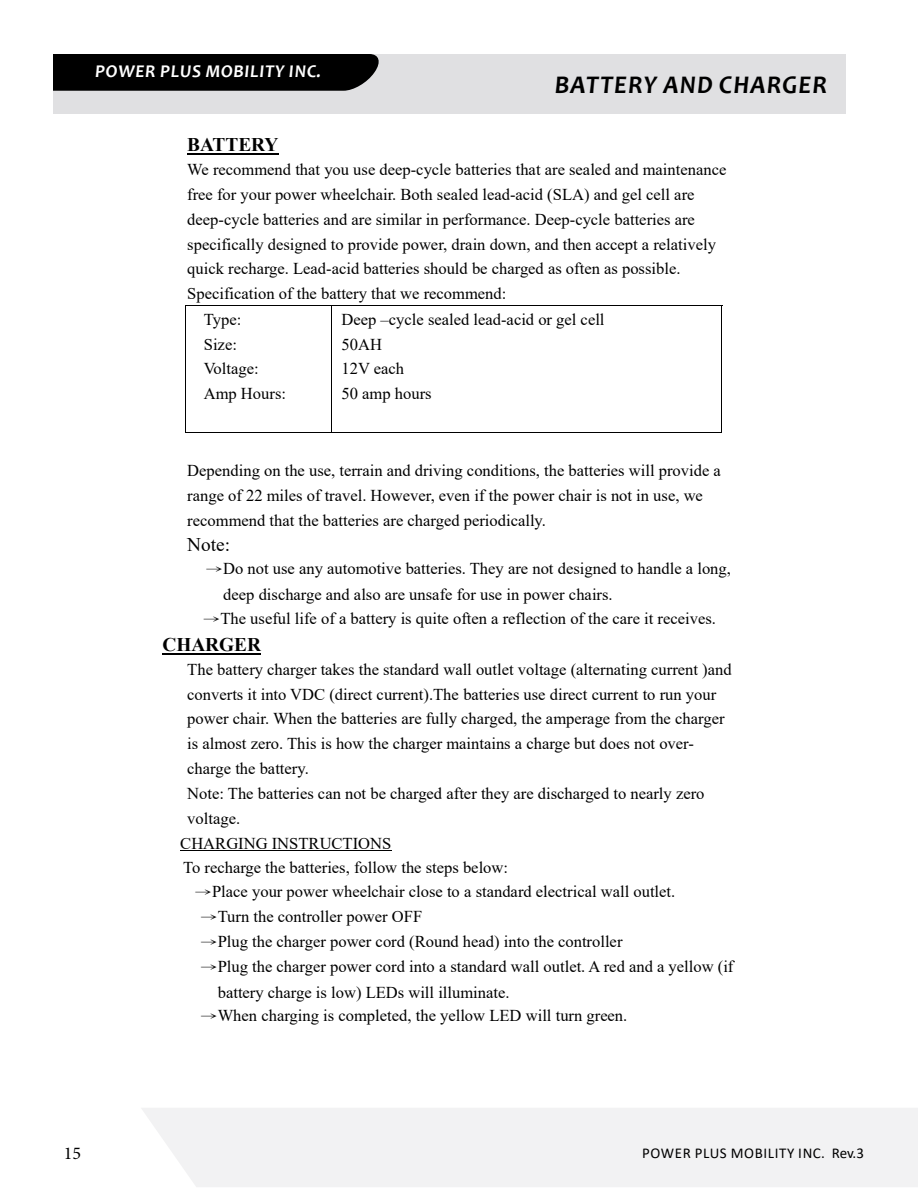
<style>
.page{position:relative;width:918px;height:1188px;background:#fff}
.page>*{position:absolute;margin:0;border:0;box-sizing:border-box;transform-origin:0 0}
.t1{font:italic 700 25.5px "Candara";letter-spacing:.04em;color:#000}
.t2{font:700 19.35px "Times New Roman";color:#000}
.t3{font:19.35px "Times New Roman";color:#000}
.t4{font:italic 700 18px "Candara";letter-spacing:.04em;color:#fff}
.t5{font:18px "Minion Pro";color:#000}
.t6{font:16.5px/24.9px "Times New Roman";color:#000}
.t7{font:15px "Calibri";letter-spacing:.04em;color:#000}
.s1{font-family:"P Ming Li U"}
</style>
<div class="page">
<div style="left:142px;top:1108px;width:776px;height:79px;background:#f2f2f3"></div>
<hr style="left:187px;top:153px;width:92px;height:2px;background:#000">
<hr style="left:185px;top:306px;width:537px;height:1px;background:#000">
<hr style="left:185px;top:306px;width:1px;height:127px;background:#000">
<hr style="left:185px;top:432px;width:146px;height:1px;background:#000">
<hr style="left:331px;top:306px;width:1px;height:127px;background:#000">
<hr style="left:332px;top:432px;width:389px;height:1px;background:#000">
<hr style="left:721px;top:306px;width:1px;height:127px;background:#000">
<hr style="left:162px;top:653px;width:99px;height:2px;background:#000">
<hr style="left:180px;top:850px;width:212px;height:1px;background:#000">
<div style="left:36px;top:54px;width:810px;height:59px;background:#e0e0e2"></div>
<div style="left:53px;top:54px;width:326px;height:37px;background:#000"></div>
<div style="left:11px;top:54px;width:42px;height:59px;background:#fff"></div>
<p class="t4" style="left:95px;top:60px;width:227px">POWER PLUS MOBILITY INC.</p>
<h1 class="t1" style="left:555px;top:69px;width:274px">BATTERY AND CHARGER</h1>
<p class="t2" style="left:187px;top:131px;width:93px">BATTERY</p>
<p class="t6" style="left:187px;top:157px;width:541px">We recommend that you use deep-cycle batteries that are sealed and maintenance</p>
<p class="t6" style="left:187px;top:181px;width:509px">free for your power wheelchair. Both sealed lead-acid (SLA) and gel cell are</p>
<p class="t6" style="left:187px;top:206px;width:509px">deep-cycle batteries and are similar in performance. Deep-cycle batteries are</p>
<p class="t6" style="left:187px;top:231px;width:530px">specifically designed to provide power, drain down, and then accept a relatively</p>
<p class="t6" style="left:187px;top:256px;width:495px">quick recharge. Lead-acid batteries should be charged as often as possible.</p>
<p class="t6" style="left:187px;top:281px;width:321px">Specification of the battery that we recommend:</p>
<p class="t6" style="left:204px;top:306px;width:39px">Type:</p>
<p class="t6" style="left:204px;top:331px;width:35px">Size:</p>
<p class="t6" style="left:204px;top:356px;width:56px">Voltage:</p>
<p class="t6" style="left:204px;top:381px;width:84px">Amp Hours:</p>
<p class="t6" style="left:342px;top:306px;width:265px">Deep –cycle sealed lead-acid or gel cell<br>50AH<br>12V each<br>50 amp hours</p>
<p class="t6" style="left:187px;top:457px;width:535px">Depending on the use, terrain and driving conditions, the batteries will provide a range of 22 miles of travel. However, even if the power chair is not in use, we recommend that the batteries are charged periodically.</p>
<p class="t3" style="left:187px;top:531px;width:44px">Note:</p>
<p class="t6" style="left:223px;top:555px;width:509px;line-height:25.8px;text-indent:-17px"><span class="s1">→</span>Do not use any automotive batteries. They are not designed to handle a long, deep discharge and also are unsafe for use in power chairs.</p>
<p class="t6" style="left:204px;top:606px;width:514px"><span class="s1">→</span>The useful life of a battery is quite often a reflection of the care it receives.</p>
<p class="t2" style="left:162px;top:631px;width:100px">CHARGER</p>
<p class="t6" style="left:187px;top:656px;width:546px">The battery charger takes the standard wall outlet voltage (alternating current )and</p>
<p class="t6" style="left:187px;top:681px;width:530px">converts it into VDC (direct current).The batteries use direct current to run your</p>
<p class="t6" style="left:187px;top:706px;width:539px">power chair. When the batteries are fully charged, the amperage from the charger</p>
<p class="t6" style="left:187px;top:731px;width:508px">is almost zero. This is how the charger maintains a charge but does not over-</p>
<p class="t6" style="left:187px;top:756px;width:123px">charge the battery.</p>
<p class="t6" style="left:187px;top:780px;width:519px">Note: The batteries can not be charged after they are discharged to nearly zero</p>
<p class="t6" style="left:187px;top:805px;width:54px">voltage.</p>
<p class="t6" style="left:180px;top:830px;width:213px">CHARGING INSTRUCTIONS</p>
<p class="t6" style="left:183px;top:855px;width:326px">To recharge the batteries, follow the steps below:</p>
<p class="t6" style="left:196px;top:879px;width:481px"><span class="s1">→</span>Place your power wheelchair close to a standard electrical wall outlet.</p>
<p class="t6" style="left:201px;top:904px;width:223px"><span class="s1">→</span>Turn the controller power OFF</p>
<p class="t6" style="left:201px;top:928px;width:423px"><span class="s1">→</span>Plug the charger power cord (Round head) into the controller</p>
<p class="t6" style="left:218px;top:953px;width:517px;line-height:25.8px;text-indent:-17px"><span class="s1">→</span>Plug the charger power cord into a standard wall outlet. A red and a yellow (if battery charge is low) LEDs will illuminate.</p>
<p class="t6" style="left:201px;top:1003px;width:428px"><span class="s1">→</span>When charging is completed, the yellow LED will turn green.</p>
<p class="t5" style="left:64px;top:1141px;width:19px">15</p>
<p class="t7" style="left:642px;top:1143px;width:223px">POWER PLUS MOBILITY INC. Rev.3</p>
</div>
